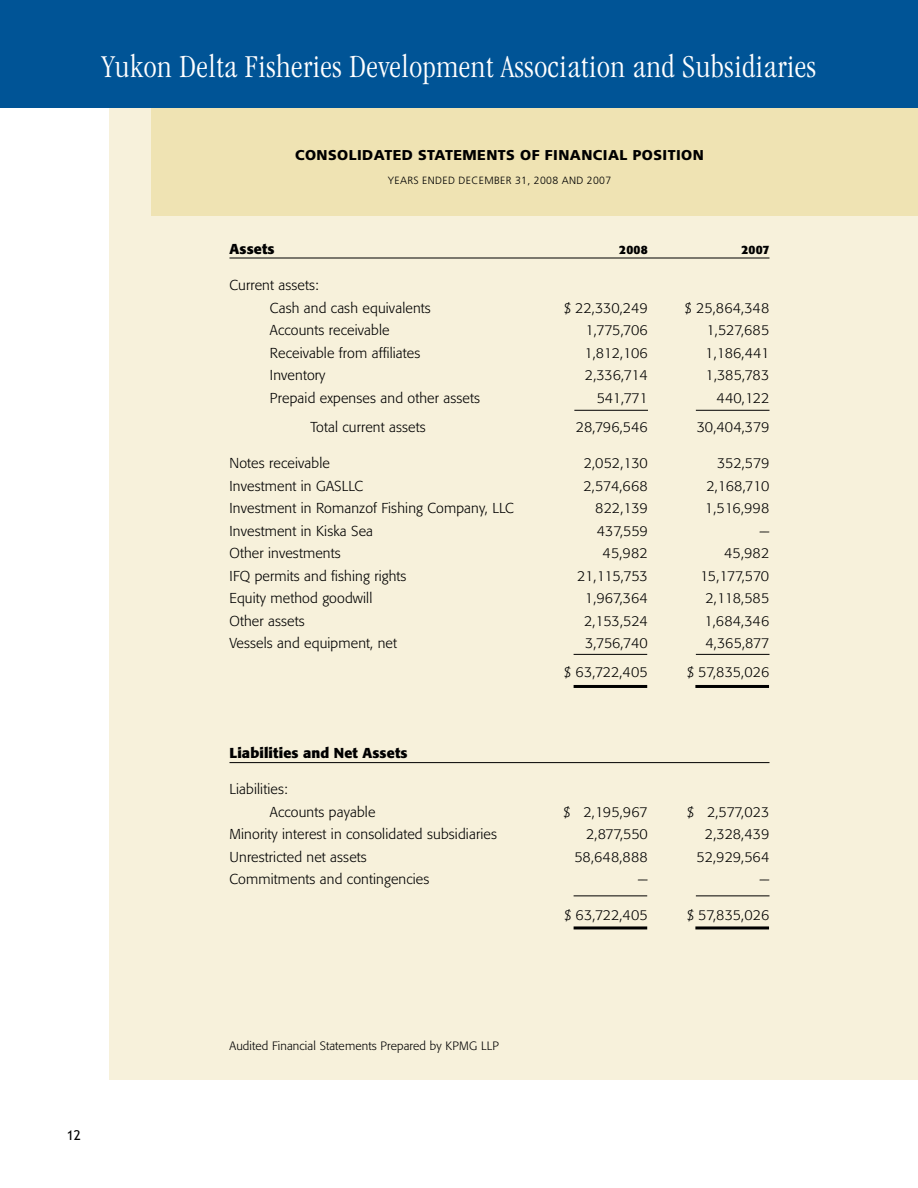
<style>
.page{position:relative;width:918px;height:1188px;background:#fff}
.page>*{position:absolute;margin:0;border:0;box-sizing:border-box;transform-origin:0 0}
.t1{font:300 condensed 33px "Garamond";letter-spacing:.02em;color:#fff}
.t2{font:300 14.25px/22.5px "Formata";letter-spacing:.01em;color:#000}
.t3{font:900 14.25px "Frutiger";letter-spacing:.03em;color:#000}
.t4{font:700 14.25px "Formata";letter-spacing:.01em;color:#000}
.t5{font:13.5px "Trebuchet MS";color:#000}
.t6{font:300 12px "Formata";letter-spacing:.01em;color:#000}
.t7{font:700 12px "Formata";letter-spacing:.01em;color:#000}
.t8{font:300 10.5px "Frutiger";letter-spacing:.03em;color:#000}
</style>
<div class="page">
<div style="left:109px;top:108px;width:809px;height:972px;background:#f7f1db"></div>
<div style="left:152px;top:108px;width:766px;height:108px;background:#efe3b3"></div>
<hr style="left:229px;top:258px;width:541px;height:1px;background:#000">
<hr style="left:229px;top:762px;width:541px;height:1px;background:#000">
<hr style="left:574px;top:896px;width:73px;height:1px;background:#000">
<hr style="left:574px;top:654px;width:73px;height:1px;background:#000">
<hr style="left:696px;top:896px;width:74px;height:1px;background:#000">
<hr style="left:696px;top:654px;width:74px;height:1px;background:#000">
<hr style="left:695px;top:926px;width:74px;height:3px;background:#000">
<hr style="left:695px;top:685px;width:74px;height:3px;background:#000">
<hr style="left:574px;top:926px;width:73px;height:3px;background:#000">
<hr style="left:574px;top:685px;width:73px;height:3px;background:#000">
<hr style="left:574px;top:410px;width:74px;height:1px;background:#000">
<hr style="left:696px;top:410px;width:74px;height:1px;background:#000">
<div style="left:0;top:0;width:918px;height:108px;background:#005496"></div>
<h1 class="t1" style="left:102px;top:48px;width:716px">Yukon Delta Fisheries Development Association and Subsidiaries</h1>
<p class="t3" style="left:295px;top:147px;width:21px">CONSOLI</p>
<p class="t3" style="left:362px;top:147px;width:22px">DATE</p>
<p class="t3" style="left:402px;top:147px;width:37px">D STATEMENTS</p>
<p class="t3" style="left:520px;top:147px;width:44px">OF FINANCIAL</p>
<p class="t3" style="left:633px;top:147px;width:19px">POSITION</p>
<p class="t8" style="left:388px;top:175px;width:14px">YEARS</p>
<p class="t8" style="left:422px;top:175px;width:8px">ENDED</p>
<p class="t8" style="left:459px;top:175px;width:15px">DECEMBER</p>
<p class="t8" style="left:515px;top:175px;width:55px">31, 2008 AND</p>
<p class="t8" style="left:587px;top:175px;width:26px">2007</p>
<p class="t4" style="left:230px;top:240px;width:47px">Assets</p>
<p class="t7" style="left:619px;top:243px;width:30px">2008</p>
<p class="t7" style="left:742px;top:243px;width:29px">2007</p>
<p class="t2" style="left:270px;top:274px;width:162px;text-indent:-40px">Current assets:<br>Cash and cash equivalents</p>
<p class="t2" style="left:564px;top:297px;width:85px">$ 22,330,249</p>
<p class="t2" style="left:685px;top:297px;width:86px">$ 25,864,348</p>
<p class="t2" style="left:270px;top:319px;width:121px">Accounts receivable</p>
<p class="t2" style="left:586px;top:319px;width:64px">1,775,706</p>
<p class="t2" style="left:706px;top:319px;width:64px">1,527,685</p>
<p class="t2" style="left:270px;top:342px;width:152px">Receivable from affiliates</p>
<p class="t2" style="left:584px;top:342px;width:65px">1,812,106</p>
<p class="t2" style="left:705px;top:342px;width:66px">1,186,441</p>
<p class="t2" style="left:270px;top:364px;width:57px">Inventory</p>
<p class="t2" style="left:585px;top:364px;width:64px">2,336,714</p>
<p class="t2" style="left:706px;top:364px;width:65px">1,385,783</p>
<p class="t2" style="left:270px;top:387px;width:212px">Prepaid expenses and other assets</p>
<p class="t2" style="left:597px;top:387px;width:53px">541,771</p>
<p class="t2" style="left:717px;top:387px;width:54px">440,122</p>
<p class="t2" style="left:310px;top:416px;width:117px">Total current assets</p>
<p class="t2" style="left:576px;top:416px;width:73px">28,796,546</p>
<p class="t2" style="left:697px;top:416px;width:74px">30,404,379</p>
<p class="t2" style="left:229px;top:452px;width:102px">Notes receivable</p>
<p class="t2" style="left:584px;top:452px;width:66px">2,052,130</p>
<p class="t2" style="left:717px;top:452px;width:54px">352,579</p>
<p class="t2" style="left:229px;top:474px;width:135px">Investment in GASLLC</p>
<p class="t2" style="left:583px;top:474px;width:66px">2,574,668</p>
<p class="t2" style="left:706px;top:474px;width:64px">2,168,710</p>
<p class="t2" style="left:229px;top:497px;width:286px">Investment in Romanzof Fishing Company, LLC</p>
<p class="t2" style="left:595px;top:497px;width:54px">822,139</p>
<p class="t2" style="left:705px;top:497px;width:66px">1,516,998</p>
<p class="t2" style="left:229px;top:519px;width:145px">Investment in Kiska Sea</p>
<p class="t2" style="left:597px;top:519px;width:53px">437,559</p>
<p class="t2" style="left:759px;top:519px;width:12px">—</p>
<p class="t2" style="left:229px;top:542px;width:113px">Other investments</p>
<p class="t2" style="left:603px;top:542px;width:47px">45,982</p>
<p class="t2" style="left:724px;top:542px;width:47px">45,982</p>
<p class="t2" style="left:229px;top:564px;width:179px">IFQ permits and fishing rights</p>
<p class="t2" style="left:577px;top:564px;width:72px">21,115,753</p>
<p class="t2" style="left:700px;top:564px;width:71px">15,177,570</p>
<p class="t2" style="left:229px;top:587px;width:144px">Equity method goodwill</p>
<p class="t2" style="left:585px;top:587px;width:64px">1,967,364</p>
<p class="t2" style="left:706px;top:587px;width:65px">2,118,585</p>
<p class="t2" style="left:229px;top:609px;width:77px">Other assets</p>
<p class="t2" style="left:584px;top:609px;width:65px">2,153,524</p>
<p class="t2" style="left:704px;top:609px;width:66px">1,684,346</p>
<p class="t2" style="left:229px;top:632px;width:169px">Vessels and equipment, net</p>
<p class="t2" style="left:585px;top:632px;width:64px">3,756,740</p>
<p class="t2" style="left:706px;top:632px;width:65px">4,365,877</p>
<p class="t2" style="left:564px;top:661px;width:85px">$ 63,722,405</p>
<p class="t2" style="left:687px;top:661px;width:84px">$ 57,835,026</p>
<p class="t4" style="left:229px;top:744px;width:180px">Liabilities and Net Assets</p>
<p class="t2" style="left:270px;top:778px;width:107px;text-indent:-40px">Liabilities:<br>Accounts payable</p>
<p class="t2" style="left:564px;top:801px;width:86px">$ 2,195,967</p>
<p class="t2" style="left:687px;top:801px;width:84px">$ 2,577,023</p>
<p class="t2" style="left:229px;top:823px;width:269px">Minority interest in consolidated subsidiaries</p>
<p class="t2" style="left:586px;top:823px;width:63px">2,877,550</p>
<p class="t2" style="left:705px;top:823px;width:66px">2,328,439</p>
<p class="t2" style="left:229px;top:846px;width:139px">Unrestricted net assets</p>
<p class="t2" style="left:574px;top:846px;width:75px">58,648,888</p>
<p class="t2" style="left:697px;top:846px;width:74px">52,929,564</p>
<p class="t2" style="left:229px;top:868px;width:201px">Commitments and contingencies</p>
<p class="t2" style="left:638px;top:868px;width:12px">—</p>
<p class="t2" style="left:759px;top:868px;width:12px">—</p>
<p class="t2" style="left:564px;top:904px;width:85px">$ 63,722,405</p>
<p class="t2" style="left:687px;top:904px;width:84px">$ 57,835,026</p>
<p class="t5" style="left:67px;top:1128px;width:16px">12</p>
<p class="t6" style="left:230px;top:1039px;width:271px">Audited Financial Statements Prepared by KPMG LLP</p>
</div>
